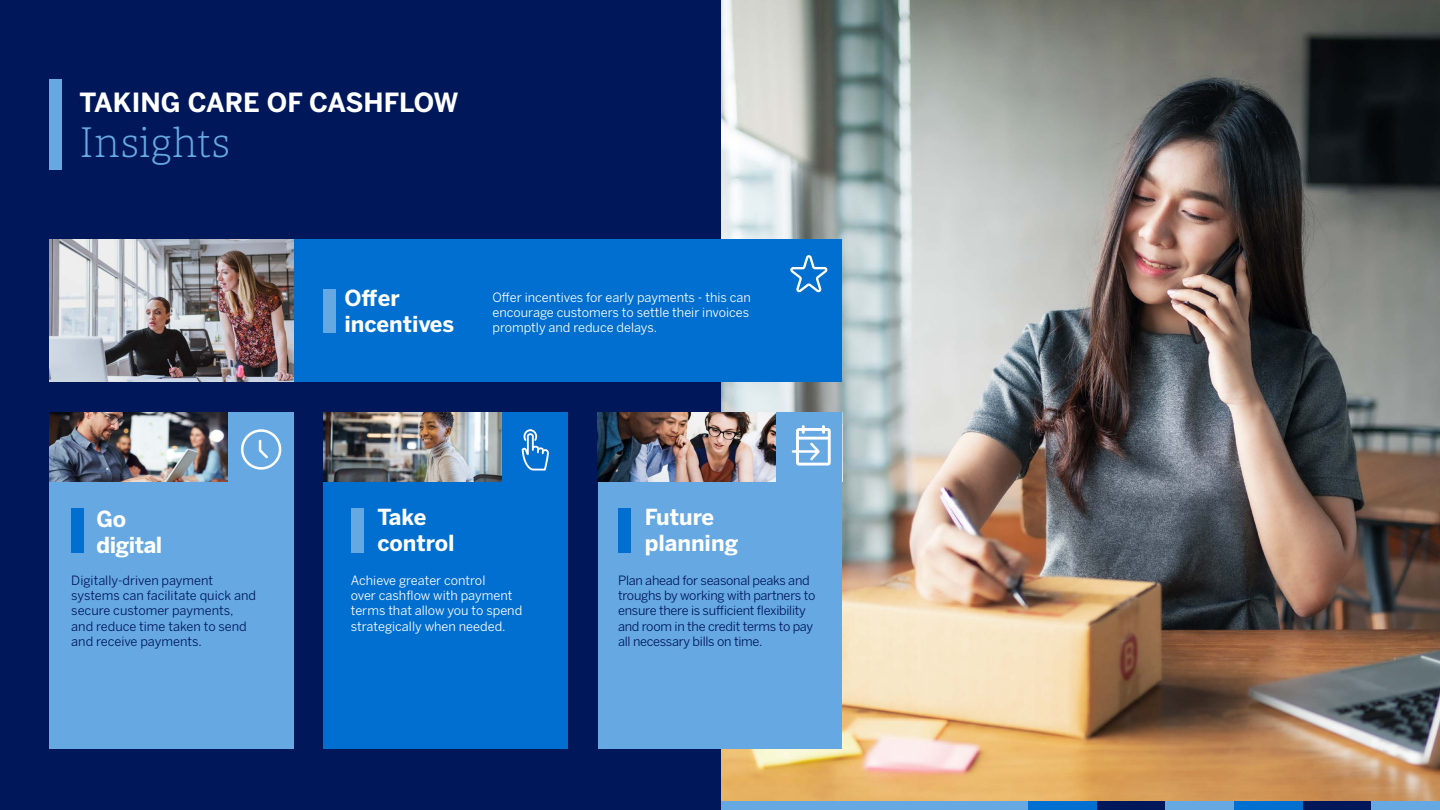
<style>
.page{position:relative;width:1440px;height:810px;background:#fff}
.page>*{position:absolute;margin:0;border:0;box-sizing:border-box;transform-origin:0 0}
.t1{font:40.95px "Portada Th";color:#66a9e2}
.t2{font:700 26.25px "Benton Sans";color:#fff}
.t3{font:700 21.98px/26.3px "Benton Sans";color:#fff}
.t4{font:700 21.98px/26.3px "Benton Sans";letter-spacing:-.02em;color:#fff}
.t5{font:12.75px/15.3px "Benton Sans";color:#fff}
.t6{font:12.75px/15.3px "Benton Sans";letter-spacing:-.02em;color:#00175a}
.t7{font:12.75px/15.3px "Benton Sans";color:#00175a}
</style>
<div class="page">
<img style="left:720px;top:0;width:720px;height:802px">
<div style="left:1165px;top:802px;width:69px;height:8px;background:#66a9e2"></div>
<div style="left:1371px;top:802px;width:69px;height:8px;background:#66a9e2"></div>
<div style="left:720px;top:802px;width:344px;height:8px;background:#66a9e2"></div>
<div style="left:1096px;top:802px;width:69px;height:8px;background:#00175a"></div>
<div style="left:1303px;top:802px;width:68px;height:8px;background:#00175a"></div>
<div style="left:1028px;top:802px;width:68px;height:8px;background:#006fcf"></div>
<div style="left:1234px;top:802px;width:69px;height:8px;background:#006fcf"></div>
<div style="left:0;top:0;width:720px;height:810px;background:#00175a"></div>
<div style="left:50px;top:239px;width:792px;height:143px;background:#006fcf"></div>
<img style="left:50px;top:239px;width:244px;height:143px">
<div style="left:50px;top:413px;width:244px;height:335px;background:#66a9e2"></div>
<div style="left:324px;top:413px;width:244px;height:335px;background:#006fcf"></div>
<div style="left:598px;top:413px;width:244px;height:335px;background:#66a9e2"></div>
<img style="left:50px;top:413px;width:178px;height:69px">
<img style="left:324px;top:413px;width:178px;height:69px">
<img style="left:598px;top:413px;width:178px;height:69px">
<div style="left:323px;top:289px;width:13px;height:43px;background:#66a9e2"></div>
<div style="left:71px;top:509px;width:13px;height:44px;background:#006fcf"></div>
<div style="left:351px;top:509px;width:12px;height:44px;background:#66a9e2"></div>
<div style="left:618px;top:509px;width:13px;height:44px;background:#006fcf"></div>
<svg style="left:790px;top:255px;width:38px;height:37px"></svg>
<div style="left:50px;top:80px;width:12px;height:90px;background:#66a9e2"></div>
<svg style="left:241px;top:429px;width:40px;height:41px"></svg>
<svg style="left:522px;top:429px;width:27px;height:42px"></svg>
<svg style="left:792px;top:425px;width:39px;height:41px"></svg>
<h2 class="t2" style="left:80px;top:87px;width:381px">TAKING CARE OF CASHFLOW</h2>
<h1 class="t1" style="left:80px;top:115px;width:152px">Insights</h1>
<h3 class="t3" style="left:345px;top:284px;width:111px">Offer incentives</h3>
<p class="t5" style="left:492px;top:289px;width:260px">Offer incentives for early payments - this can encourage customers to settle their invoices promptly and reduce delays.</p>
<h3 class="t4" style="left:96px;top:505px;width:67px">Go digital</h3>
<h3 class="t3" style="left:377px;top:504px;width:79px">Take control</h3>
<h3 class="t3" style="left:645px;top:504px;width:95px">Future planning</h3>
<p class="t7" style="left:71px;top:572px;width:186px">Digitally-driven payment systems can facilitate quick and secure customer payments, and reduce time taken to send and receive payments.</p>
<p class="t5" style="left:351px;top:572px;width:173px">Achieve greater control<br>over cashflow with payment terms that allow you to spend strategically when needed.</p>
<p class="t6" style="left:618px;top:572px;width:199px">Plan ahead for seasonal peaks and troughs by working with partners to ensure there is sufficient flexibility and room in the credit terms to pay all necessary bills on time.</p>
</div>
